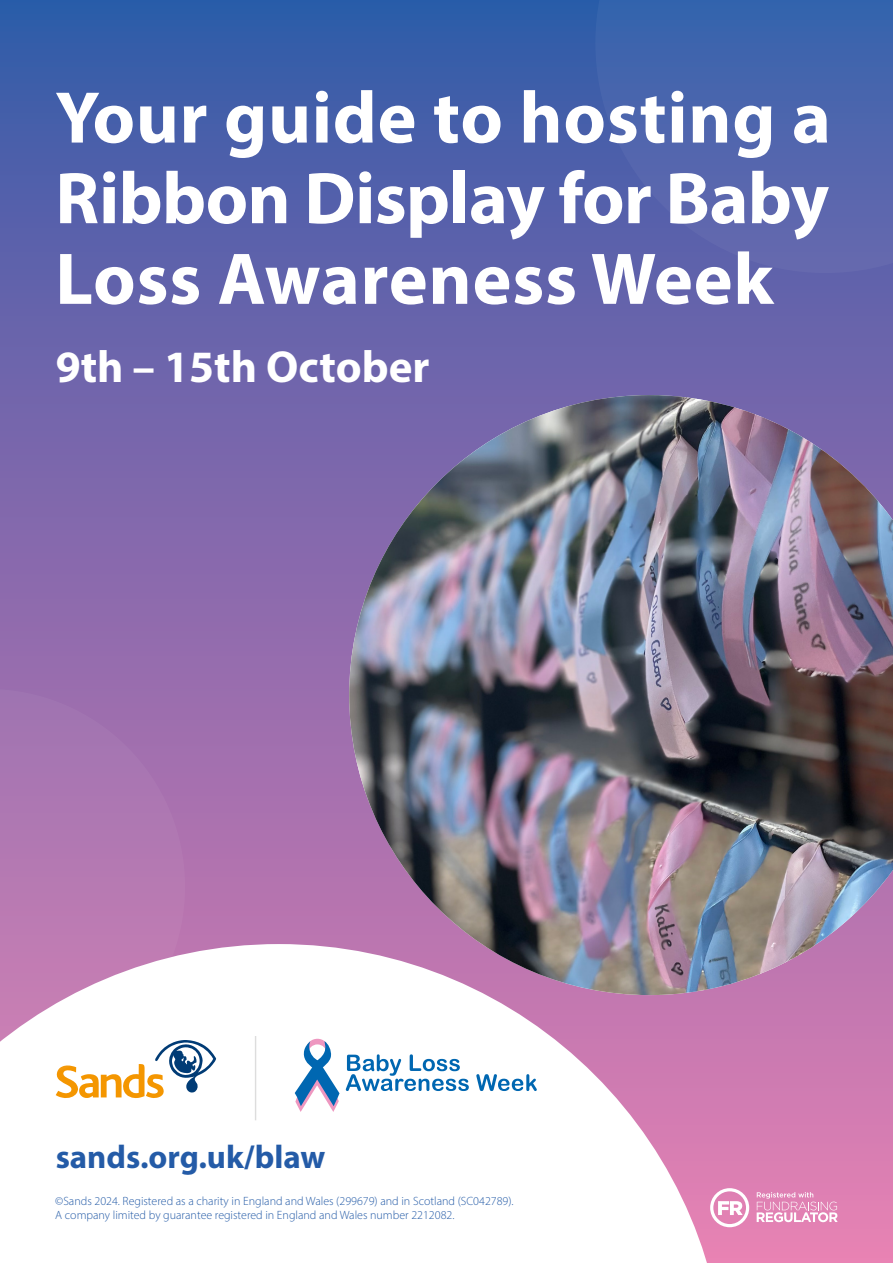
<style>
.page{position:relative;width:893px;height:1263px;background:#fff}
.page>*{position:absolute;margin:0;border:0;box-sizing:border-box;transform-origin:0 0}
.t1{font:700 73.8px/80.7px "Myriad Pro";color:#fff;text-align:justify}
.t2{font:700 45px "Myriad Pro";color:#fff}
.t3{font:700 32.85px "Myriad Pro";color:#245ba7}
.t4{font:300 12px/14.4px "Myriad Pro";color:#245ba7}
</style>
<div class="page">
<img style="left:0;top:0;width:893px;height:1263px">
<svg style="left:0;top:944px;width:726px;height:319px"></svg>
<svg style="left:295px;top:1039px;width:44px;height:73px"></svg>
<svg style="left:346px;top:1054px;width:123px;height:37px"></svg>
<svg style="left:476px;top:1074px;width:61px;height:17px"></svg>
<svg style="left:56px;top:1040px;width:160px;height:59px"></svg>
<hr style="left:255px;top:1036px;width:1px;height:84px;background:#ddd">
<svg style="left:710px;top:1188px;width:39px;height:39px"></svg>
<svg style="left:757px;top:1192px;width:81px;height:30px;background:#e8a2c7"></svg>
<svg style="left:0;top:689px;width:185px;height:396px"></svg>
<img style="left:349px;top:395px;width:544px;height:600px">
<svg style="left:595px;top:0;width:298px;height:273px;background:#4d64ad"></svg>
<h1 class="t1" style="left:55px;top:75px;width:777px">Your guide to hosting a Ribbon Display for Baby Loss Awareness Week</h1>
<h2 class="t2" style="left:56px;top:337px;width:375px">9th – 15th October</h2>
<h3 class="t3" style="left:56px;top:1135px;width:271px">sands.org.uk/blaw</h3>
<p class="t4" style="left:55px;top:1194px;width:460px">©Sands 2024. Registered as a charity in England and Wales (299679) and in Scotland (SC042789).<br>A company limited by guarantee registered in England and Wales number 2212082.</p>
</div>
